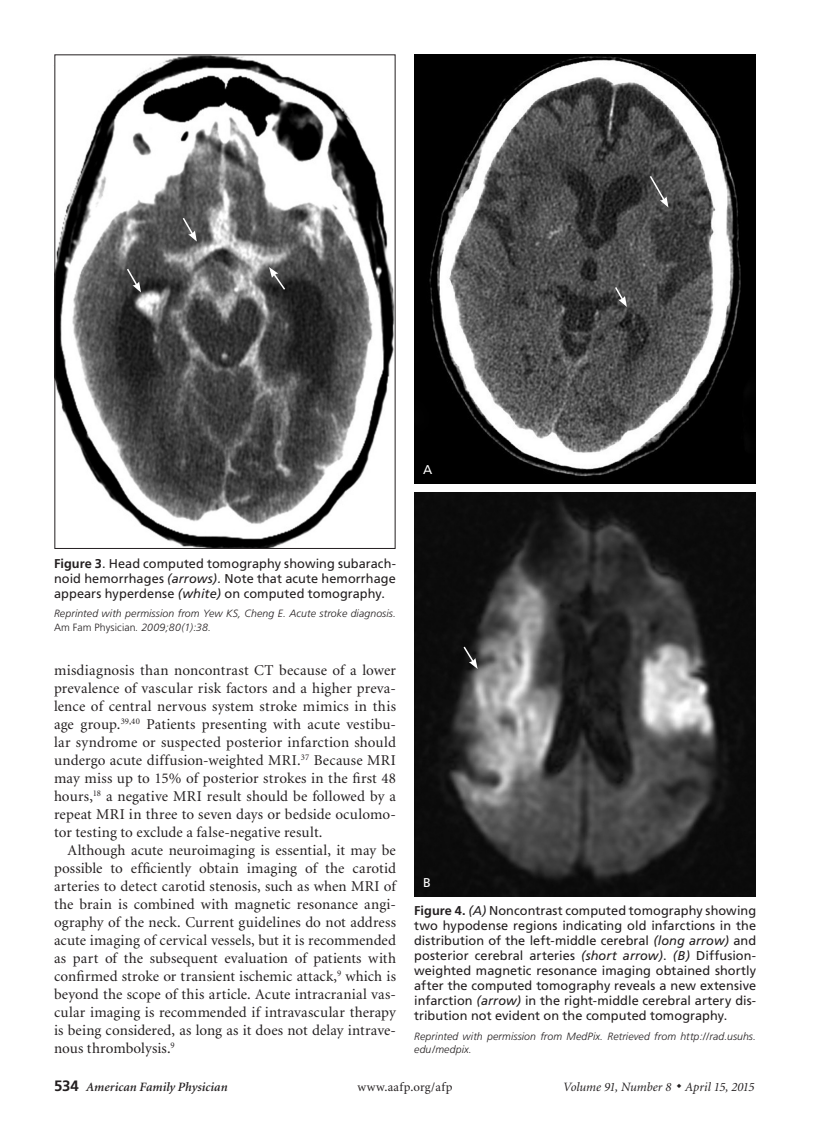
<style>
.page{position:relative;width:837px;height:1134px;background:#fff}
.page>*{position:absolute;margin:0;border:0;box-sizing:border-box;transform-origin:0 0}
.body_text{font:15px/18px "Minion";letter-spacing:.005em;color:#231f20;text-align:justify}
.fig_legend{font:12.75px/15px "Frutiger";letter-spacing:.01em;color:#231f20;text-align:justify}
.t1{font:italic 12.75px "Minion";color:#231f20}
.t2{font:italic 600 12.75px "Minion";letter-spacing:.005em;color:#231f20}
.t3{font:12.75px "Minion";letter-spacing:.03em;color:#231f20}
.fig_legend-2{font:12.75px "Frutiger";color:#fff}
.table_fig_note{font:italic 300 10.5px/13.5px "Frutiger";letter-spacing:.01em;color:#231f20}
.s1{font-weight:700}
.s2{font-style:italic}
.s3{font-style:normal}
.s4{font-family:"Frutiger";font-weight:700;font-style:normal;font-size:15px}
</style>
<div class="page">
<img style="left:56px;top:56px;width:338px;height:491px">
<svg style="left:181px;top:216px;width:16px;height:26px"></svg>
<svg style="left:126px;top:267px;width:15px;height:25px"></svg>
<svg style="left:269px;top:267px;width:18px;height:24px"></svg>
<img style="left:414px;top:54px;width:342px;height:429px">
<svg style="left:648px;top:174px;width:20px;height:34px"></svg>
<svg style="left:614px;top:285px;width:13px;height:22px"></svg>
<img style="left:414px;top:492px;width:342px;height:404px">
<svg style="left:462px;top:645px;width:16px;height:24px"></svg>
<p class="fig_legend-2" style="left:423px;top:463px;width:11px">A</p>
<p class="fig_legend" style="left:54px;top:556px;width:344px"><span class="s1">Figure 3</span>. Head computed tomography showing subarach&shy;noid hemorrhages <span class="s2">(arrows).</span> Note that acute hemorrhage appears hyperdense <span class="s2">(white)</span> on computed tomography.</p>
<p class="table_fig_note" style="left:54px;top:607px;width:343px">Reprinted with permission from Yew KS, Cheng E. Acute stroke diagnosis.<br><span class="s3">Am Fam Physician</span>. 2009;80(1):38.</p>
<p class="body_text" style="left:54px;top:662px;width:344px">misdiagnosis than noncontrast CT because of a lower prevalence of vascular risk factors and a higher preva&shy;lence of central nervous system stroke mimics in this age group.<sup>39,40</sup> Patients presenting with acute vestibu&shy;lar syndrome or suspected posterior infarction should undergo acute diffusion-weighted MRI.<sup>37</sup> Because MRI may miss up to 15% of posterior strokes in the first 48 hours,<sup>18</sup> a negative MRI result should be followed by a repeat MRI in three to seven days or bedside oculomo&shy;tor testing to exclude a false-negative result.</p>
<p class="body_text" style="left:54px;top:842px;width:344px;text-indent:14px">Although acute neuroimaging is essential, it may be possible to efficiently obtain imaging of the carotid arteries to detect carotid stenosis, such as when MRI of the brain is combined with magnetic resonance angi&shy;ography of the neck. Current guidelines do not address acute imaging of cervical vessels, but it is recommended as part of the subsequent evaluation of patients with confirmed stroke or transient ischemic attack,<sup>9</sup> which is beyond the scope of this article. Acute intracranial vas&shy;cular imaging is recommended if intravascular therapy is being considered, as long as it does not delay intrave&shy;nous thrombolysis.<sup>9</sup></p>
<p class="fig_legend-2" style="left:423px;top:875px;width:9px">B</p>
<p class="fig_legend" style="left:414px;top:903px;width:344px"><span class="s1">Figure 4.</span> <span class="s2">(A)</span> Noncontrast computed tomography showing two hypodense regions indicating old infarctions in the distribution of the left-middle cerebral <span class="s2">(long arrow)</span> and posterior cerebral arteries <span class="s2">(short arrow)</span>. <span class="s2">(B)</span> Diffusion&shy;weighted magnetic resonance imaging obtained shortly after the computed tomography reveals a new extensive infarction <span class="s2">(arrow)</span> in the right-middle cerebral artery dis&shy;tribution not evident on the computed tomography.</p>
<p class="table_fig_note" style="left:414px;top:1029px;width:343px">Reprinted with permission from MedPix. Retrieved from http://rad.usuhs. edu/medpix.</p>
<p class="t2" style="left:54px;top:1080px;width:175px"><span class="s4">534</span> American Family Physician</p>
<p class="t3" style="left:357px;top:1080px;width:97px">www.aafp.org/afp</p>
<p class="t1" style="left:563px;top:1080px;width:193px">Volume 91, Number 8 ◆ April 15, 2015</p>
</div>
